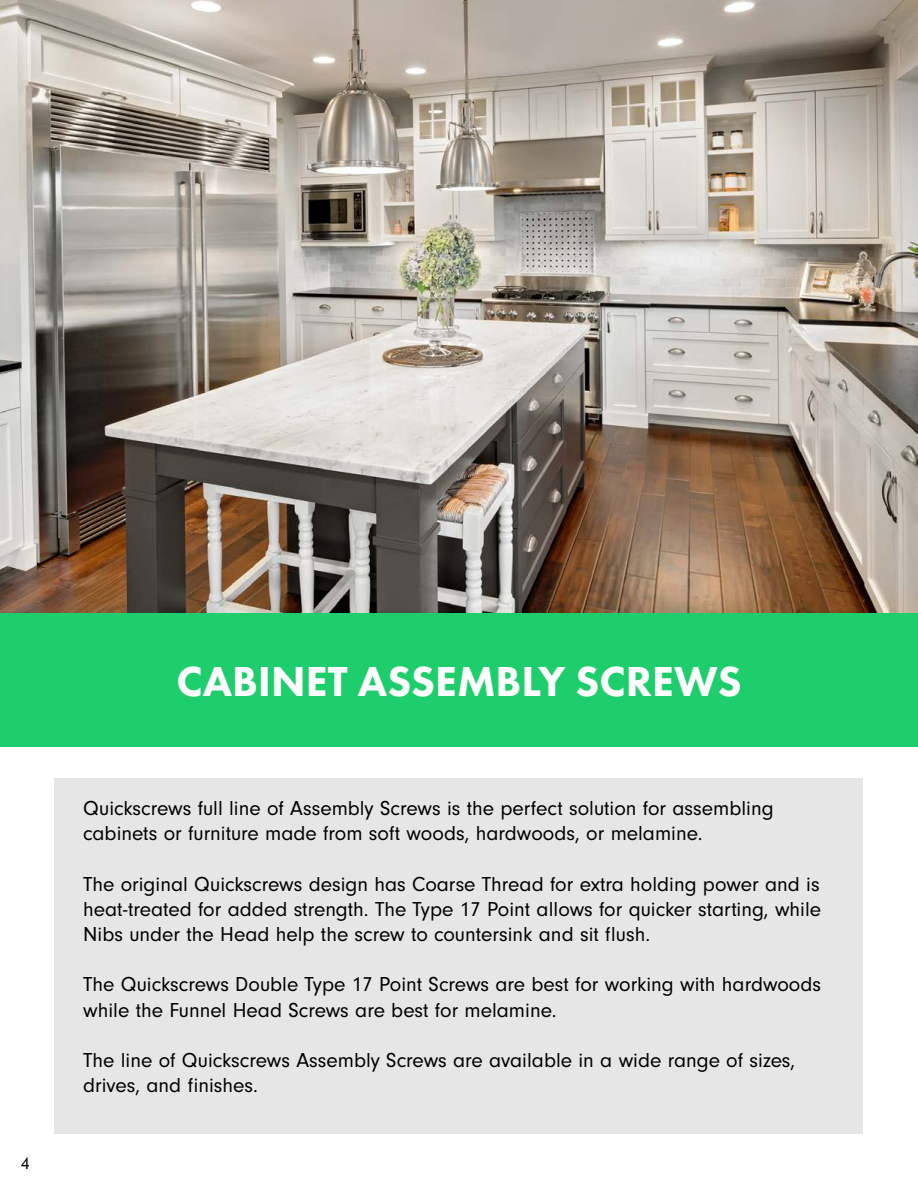
<style>
.page{position:relative;width:918px;height:1188px;background:#fff}
.page>*{position:absolute;margin:0;border:0;box-sizing:border-box;transform-origin:0 0}
.t1{font:800 43.5px "Futura PT";color:#fff}
.t2{font:21px/25.2px "Neuzeit Gro";color:#000}
.t3{font:18px "Neuzeit Gro";color:#000}
</style>
<div class="page">
<div style="left:0;top:612px;width:918px;height:135px;background:#1ece6c"></div>
<img style="left:0;top:0;width:918px;height:612px">
<div style="left:54px;top:778px;width:808px;height:356px;background:#e6e6e6"></div>
<p class="t3" style="left:21px;top:1153px;width:10px">4</p>
<h1 class="t1" style="left:176px;top:655px;width:567px">CABINET ASSEMBLY SCREWS</h1>
<p class="t2" style="left:83px;top:796px;width:692px">Quickscrews full line of Assembly Screws is the perfect solution for assembling cabinets or furniture made from soft woods, hardwoods, or melamine.</p>
<p class="t2" style="left:83px;top:872px;width:739px;text-align:justify">The original Quickscrews design has Coarse Thread for extra holding power and is heat-treated for added strength. The Type 17 Point allows for quicker starting, while Nibs under the Head help the screw to countersink and sit flush.</p>
<p class="t2" style="left:83px;top:972px;width:739px">The Quickscrews Double Type 17 Point Screws are best for working with hardwoods while the Funnel Head Screws are best for melamine.</p>
<p class="t2" style="left:83px;top:1048px;width:714px">The line of Quickscrews Assembly Screws are available in a wide range of sizes, drives, and finishes.</p>
</div>
